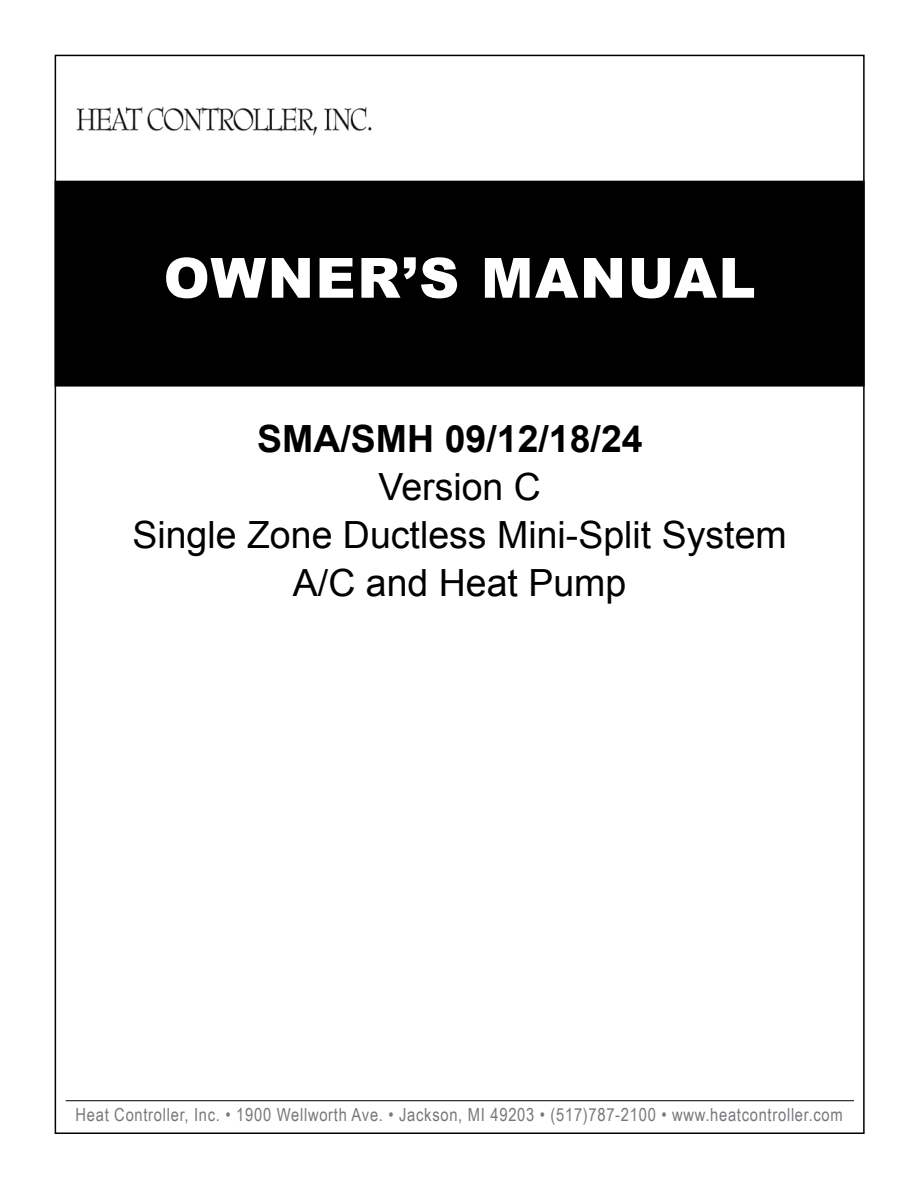
<style>
.page{position:relative;width:918px;height:1188px;background:#fff}
.page>*{position:absolute;margin:0;border:0;box-sizing:border-box;transform-origin:0 0}
.t1{font:900 55.5px "Arial";letter-spacing:.03em;color:#fff}
.t2{font:37.5px/48px "Arial";color:#000;text-align:center}
.t3{font:18px "Arial Narrow";letter-spacing:.04em;color:#77787b}
.s1{font-weight:700}
</style>
<div class="page">
<hr style="left:66px;top:1100px;width:788px;height:1px;background:#000">
<div style="left:55px;top:181px;width:809px;height:205px;background:#000"></div>
<div style="left:55px;top:181px;width:810px;height:206px;border:2px solid #000"></div>
<img style="left:76px;top:106px;width:296px;height:30px">
<h1 class="t1" style="left:164px;top:238px;width:593px">OWNER’S MANUAL</h1>
<h2 class="t2" style="left:132px;top:415px;width:656px"><span class="s1">SMA/SMH</span> <span class="s1">09/12/18/</span><span class="s1">24<br></span>Version C<br>Single Zone Ductless Mini-Split System<br>A/C and Heat Pump</h2>
<p class="t3" style="left:76px;top:1102px;width:769px">Heat Controller, Inc. • 1900 Wellworth Ave. • Jackson, MI 49203 • (517)787-2100 • www.heatcontroller.com</p>
</div>
